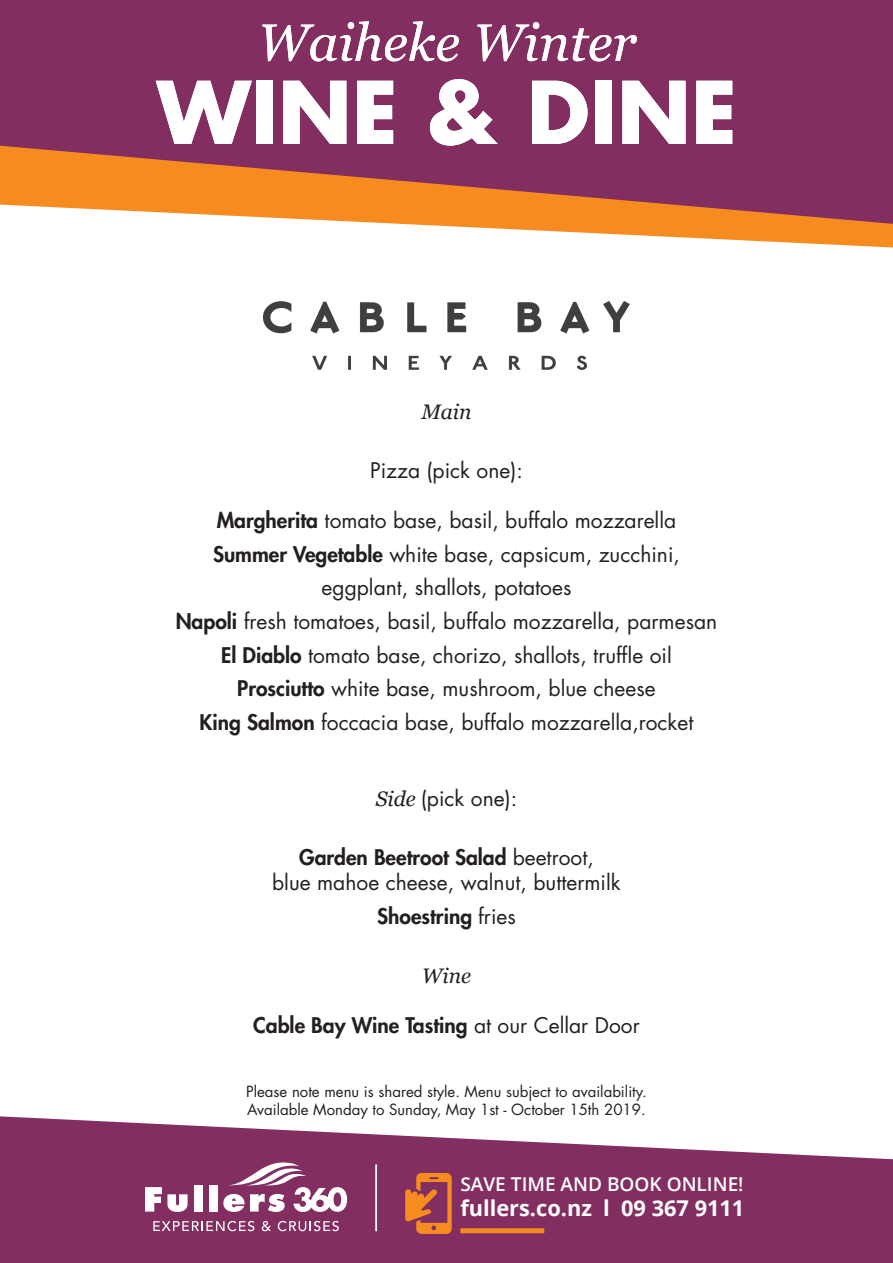
<style>
.page{position:relative;width:893px;height:1263px;background:#fff}
.page>*{position:absolute;margin:0;border:0;box-sizing:border-box;transform-origin:0 0}
.t1{font:700 83.85px "Futura Std";color:#fff}
.t2{font:italic 52.2px "Georgia";color:#fff}
.t3{font:700 21.75px "Open Sans";color:#fff}
.t4{font:21px/25.2px "Futura Std";color:#231f20;text-align:center}
.t5{font:800 21px "Futura Std";color:#231f20}
.t6{font:italic 21px "Georgia";color:#231f20}
.t7{font:600 19.05px "Open Sans";color:#fff}
.t8{font:15px "Futura Std";color:#231f20}
.s1{font-weight:800}
.s2{font-family:"Georgia";font-style:italic}
.s3{font-weight:400}
</style>
<div class="page">
<div style="left:0;top:457px;width:893px;height:806px;background:#832e61"></div>
<div style="left:0;top:0;width:893px;height:542px;background:#832e61"></div>
<svg style="left:0;top:146px;width:676px;height:59px"></svg>
<div style="left:0;top:205px;width:893px;height:954px;background:#fff"></div>
<svg style="left:145px;top:1187px;width:43px;height:25px"></svg>
<div style="left:194px;top:1185px;width:8px;height:26px;background:#fff"></div>
<div style="left:209px;top:1185px;width:9px;height:26px;background:#fff"></div>
<svg style="left:153px;top:1221px;width:101px;height:10px"></svg>
<svg style="left:262px;top:1221px;width:9px;height:10px"></svg>
<svg style="left:278px;top:1221px;width:61px;height:10px"></svg>
<svg style="left:223px;top:1162px;width:124px;height:50px"></svg>
<div style="left:460px;top:1228px;width:84px;height:5px;background:#f68b1f"></div>
<svg style="left:405px;top:1173px;width:47px;height:61px"></svg>
<hr style="left:375px;top:1164px;width:2px;height:67px;background:#fff">
<img style="left:263px;top:302px;width:366px;height:68px">
<p class="t2" style="left:258px;top:10px;width:380px">Waiheke Winter</p>
<p class="t1" style="left:157px;top:57px;width:582px">WINE &amp; DINE</p>
<p class="t6" style="left:421px;top:398px;width:52px">Main</p>
<p class="t4" style="left:370px;top:457px;width:154px">Pizza (pick one):</p>
<p class="t4" style="left:217px;top:508px;width:461px"><span class="s1">Margherita</span> tomato base, basil, buffalo mozzarella</p>
<p class="t4" style="left:213px;top:541px;width:468px"><span class="s1">Summer Vegetable</span> white base, capsicum, zucchini,</p>
<p class="t4" style="left:322px;top:575px;width:251px">eggplant, shallots, potatoes</p>
<p class="t4" style="left:176px;top:609px;width:543px"><span class="s1">Napoli</span> fresh tomatoes, basil, buffalo mozzarella, parmesan</p>
<p class="t4" style="left:221px;top:643px;width:452px"><span class="s1">El Diablo</span> tomato base, chorizo, shallots, truffle oil</p>
<p class="t4" style="left:237px;top:676px;width:420px"><span class="s1">Prosciutto</span> white base, mushroom, blue cheese</p>
<p class="t4" style="left:200px;top:710px;width:495px"><span class="s1">King Salmon</span> foccacia base, buffalo mozzarella,rocket</p>
<p class="t4" style="left:376px;top:786px;width:143px"><span class="s2">Side</span> (pick one):</p>
<p class="t4" style="left:272px;top:844px;width:350px"><span class="s1">Garden Beetroot Salad</span> beetroot,<br>blue mahoe cheese, walnut, buttermilk</p>
<p class="t5" style="left:377px;top:902px;width:140px">Shoestring <span class="s3">fries</span></p>
<p class="t6" style="left:422px;top:962px;width:51px">Wine</p>
<p class="t5" style="left:253px;top:1012px;width:388px">Cable Bay Wine Tasting <span class="s3">at our Cellar Door</span></p>
<p class="t8" style="left:246px;top:1082px;width:402px">Please note menu is shared style. Menu subject to availability.</p>
<p class="t8" style="left:247px;top:1100px;width:400px">Available Monday to Sunday, May 1st - October 15th 2019.</p>
<p class="t7" style="left:460px;top:1171px;width:285px">SAVE TIME AND BOOK ONLINE!</p>
<p class="t3" style="left:460px;top:1192px;width:285px">fullers.co.nz l 09 367 9111</p>
</div>
